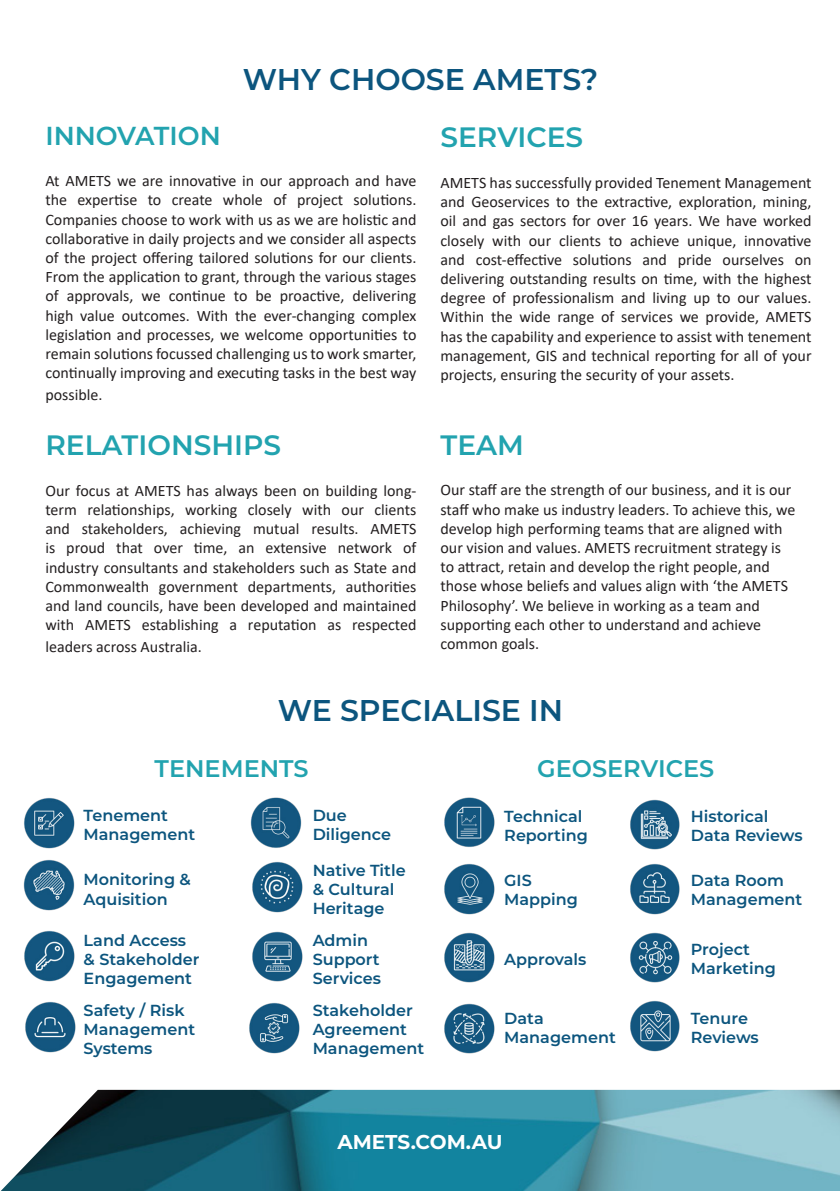
<style>
.page{position:relative;width:840px;height:1191px;background:#fff}
.page>*{position:absolute;margin:0;border:0;box-sizing:border-box;transform-origin:0 0}
.t1{font:600 30px "Montserrat";color:#0c557e}
.t2{font:600 28px "Montserrat";color:#22a3af}
.t3{font:600 26px "Montserrat";color:#22a3af}
.t4{font:600 24px "Montserrat";color:#22a3af}
.t5{font:700 20px "Montserrat";color:#fff}
.t6{font:16px/19.2px "Calibri";color:#231f20;text-align:justify}
.t7{font:600 16px/19.2px "Montserrat";color:#0c557e}
</style>
<div class="page">
<img style="left:1px;top:1089px;width:838px;height:102px">
<img style="left:249px;top:1003px;width:51px;height:51px">
<img style="left:24px;top:798px;width:51px;height:51px">
<img style="left:23px;top:860px;width:52px;height:51px">
<img style="left:24px;top:931px;width:51px;height:51px">
<img style="left:25px;top:1002px;width:51px;height:51px">
<img style="left:250px;top:797px;width:52px;height:51px">
<img style="left:630px;top:932px;width:50px;height:51px">
<img style="left:252px;top:931px;width:51px;height:51px">
<img style="left:444px;top:797px;width:51px;height:50px">
<img style="left:444px;top:864px;width:51px;height:51px">
<img style="left:444px;top:932px;width:51px;height:51px">
<img style="left:444px;top:1003px;width:51px;height:51px">
<img style="left:252px;top:862px;width:51px;height:51px">
<img style="left:630px;top:799px;width:50px;height:51px">
<img style="left:630px;top:864px;width:50px;height:51px">
<img style="left:630px;top:1001px;width:50px;height:51px">
<p class="t1" style="left:243px;top:59px;width:356px">WHY CHOOSE AMETS?</p>
<p class="t3" style="left:45px;top:118px;width:177px">INNOVATION</p>
<p class="t6" style="left:45px;top:171px;width:372px">At AMETS we are innovative in our approach and have the expertise to create whole of project solutions.<br>Companies choose to work with us as we are holistic and collaborative in daily projects and we consider all aspects of the project offering tailored solutions for our clients.<br>From the application to grant, through the various stages of approvals, we continue to be proactive, delivering high value outcomes. With the ever-changing complex legislation and processes, we welcome opportunities to remain solutions focussed challenging us to work smarter, continually improving and executing tasks in the best way</p>
<p class="t6" style="left:45px;top:384px;width:59px">possible.</p>
<p class="t2" style="left:45px;top:425px;width:237px">RELATIONSHIPS</p>
<p class="t6" style="left:45px;top:480px;width:372px">Our focus at AMETS has always been on building long&shy;term relationships, working closely with our clients and stakeholders, achieving mutual results. AMETS is proud that over time, an extensive network of industry consultants and stakeholders such as State and Commonwealth government departments, authorities and land councils, have been developed and maintained with AMETS establishing a reputation as respected</p>
<p class="t6" style="left:45px;top:636px;width:158px">leaders across Australia.</p>
<p class="t2" style="left:440px;top:117px;width:144px">SERVICES</p>
<p class="t6" style="left:440px;top:173px;width:372px">AMETS has successfully provided Tenement Management and Geoservices to the extractive, exploration, mining, oil and gas sectors for over 16 years. We have worked closely with our clients to achieve unique, innovative and cost-effective solutions and pride ourselves on delivering outstanding results on time, with the highest degree of professionalism and living up to our values.<br>Within the wide range of services we provide, AMETS has the capability and experience to assist with tenement management, GIS and technical reporting for all of your projects, ensuring the security of your assets.</p>
<p class="t2" style="left:440px;top:425px;width:85px">TEAM</p>
<p class="t6" style="left:440px;top:480px;width:356px;text-align:left">Our staff are the strength of our business, and it is our staff who make us industry leaders. To achieve this, we develop high performing teams that are aligned with our vision and values. AMETS recruitment strategy is to attract, retain and develop the right people, and those whose beliefs and values align with ‘the AMETS Philosophy’. We believe in working as a team and supporting each other to understand and achieve common goals.</p>
<p class="t1" style="left:277px;top:689px;width:287px">WE SPECIALISE IN</p>
<p class="t4" style="left:154px;top:751px;width:155px">TENEMENTS</p>
<p class="t7" style="left:84px;top:805px;width:113px">Tenement<br>Management</p>
<p class="t7" style="left:312px;top:805px;width:80px">Due<br>Diligence</p>
<p class="t7" style="left:84px;top:869px;width:109px">Monitoring &amp;<br>Aquisition</p>
<p class="t7" style="left:312px;top:859px;width:94px">Native Title &amp; Cultural<br>Heritage</p>
<p class="t7" style="left:84px;top:929px;width:117px">Land Access &amp; Stakeholder<br>Engagement</p>
<p class="t7" style="left:312px;top:929px;width:70px">Admin<br>Support<br>Services</p>
<p class="t7" style="left:84px;top:999px;width:113px">Safety / Risk<br>Management<br>Systems</p>
<p class="t7" style="left:312px;top:999px;width:113px">Stakeholder<br>Agreement<br>Management</p>
<p class="t4" style="left:537px;top:751px;width:178px">GEOSERVICES</p>
<p class="t7" style="left:504px;top:806px;width:80px">Technical</p>
<p class="t7" style="left:504px;top:825px;width:85px">Reporting</p>
<p class="t7" style="left:690px;top:806px;width:113px">Historical<br>Data Reviews</p>
<p class="t7" style="left:504px;top:870px;width:29px">GIS</p>
<p class="t7" style="left:504px;top:889px;width:75px">Mapping</p>
<p class="t7" style="left:690px;top:870px;width:113px">Data Room<br>Management</p>
<p class="t7" style="left:504px;top:948px;width:84px">Approvals</p>
<p class="t7" style="left:690px;top:939px;width:86px">Project<br>Marketing</p>
<p class="t7" style="left:504px;top:1008px;width:41px">Data</p>
<p class="t7" style="left:504px;top:1027px;width:113px">Management</p>
<p class="t7" style="left:690px;top:1008px;width:69px">Tenure<br>Reviews</p>
<p class="t5" style="left:337px;top:1127px;width:167px">AMETS.COM.AU</p>
</div>
